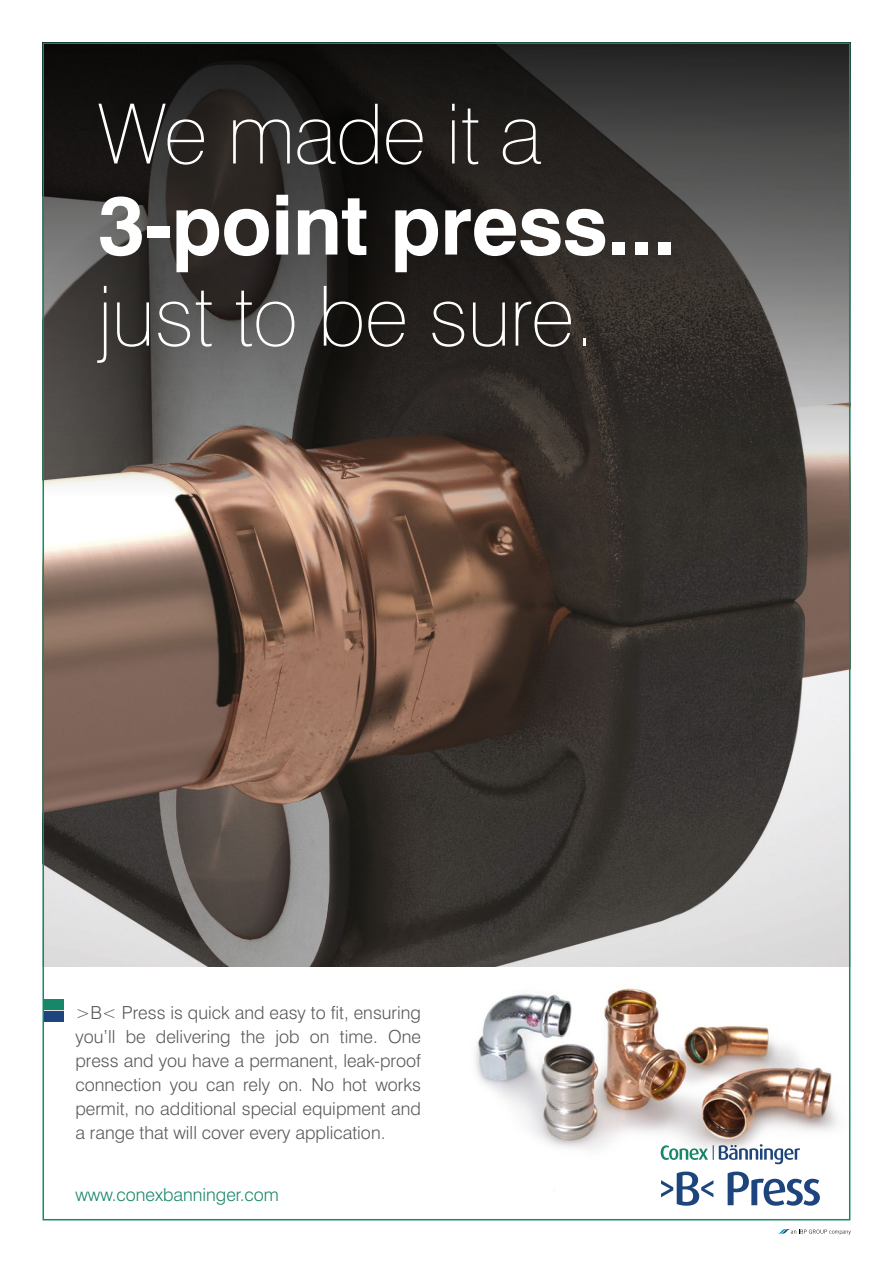
<style>
.page{position:relative;width:893px;height:1263px;background:#fff}
.page>*{position:absolute;margin:0;border:0;box-sizing:border-box;transform-origin:0 0}
.t1{font:100 83.1px "Swiss 721 BT";letter-spacing:-.01em;color:#fff}
.t2{font:700 83.1px "Swiss 721 BT";letter-spacing:-.01em;color:#fff}
.t3{font:300 18px/24px "Swiss 721 BT";color:#585857;text-align:justify}
.t4{font:300 18px "Swiss 721 BT";color:#168768}
</style>
<div class="page">
<img style="left:46px;top:504px;width:801px;height:462px">
<svg style="left:46px;top:46px;width:801px;height:458px;background:#3f3a37"></svg>
<svg style="left:676px;top:1203px;width:20px;height:3px"></svg>
<svg style="left:728px;top:1203px;width:90px;height:3px"></svg>
<svg style="left:777px;top:1229px;width:74px;height:6px"></svg>
<hr style="left:44px;top:1009px;width:20px;height:2px;background:#e2e2e2">
<div style="left:44px;top:999px;width:20px;height:10px;background:#168768"></div>
<div style="left:44px;top:1011px;width:20px;height:10px;background:#1d447d"></div>
<img style="left:441px;top:923px;width:410px;height:280px">
<h1 class="t1" style="left:98px;top:83px;width:446px">We made it a</h1>
<h1 class="t2" style="left:98px;top:174px;width:580px">3-point press...</h1>
<h1 class="t1" style="left:98px;top:266px;width:499px">just to be sure.</h1>
<p class="t3" style="left:75px;top:1000px;width:347px">&gt;B&lt; Press is quick and easy to fit, ensuring you’ll be delivering the job on time. One press and you have a permanent, leak-proof connection you can rely on. No hot works permit, no additional special equipment and a range that will cover every application.</p>
<p class="t4" style="left:75px;top:1184px;width:205px">www.conexbanninger.com</p>
</div>
